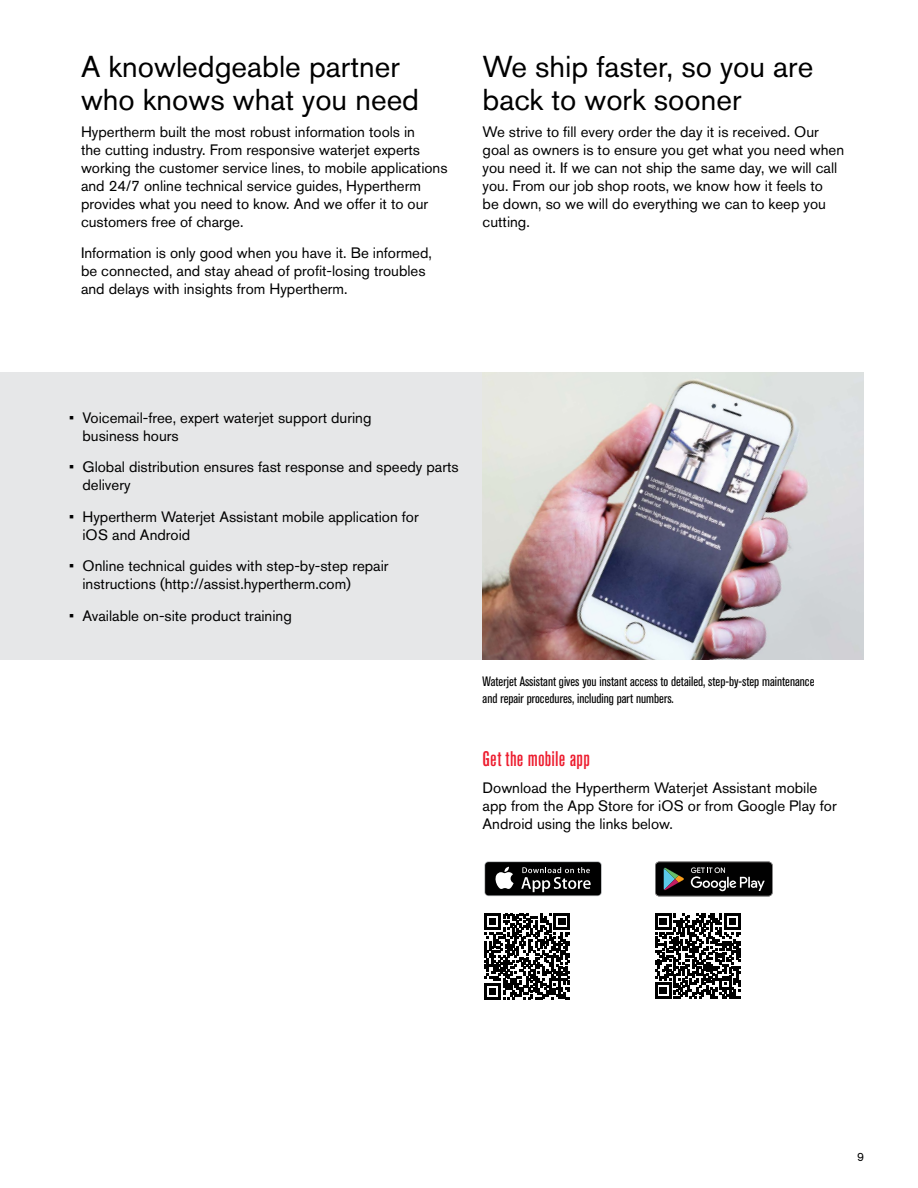
<style>
.page{position:relative;width:918px;height:1188px;background:#fff}
.page>*{position:absolute;margin:0;border:0;box-sizing:border-box;transform-origin:0 0}
.t1{font:30px/33px "Akzidenz Grotesk Pro";color:#000}
.t2{font:500 condensed 21px "Akzidenz Grotesk Pro";letter-spacing:.01em;color:#ed1c2e}
.t3{font:15px/18px "Akzidenz Grotesk Pro";color:#000}
.t4{font:condensed 13.5px/16.5px "Akzidenz Grotesk Pro";color:#000}
.t5{font:12px "Akzidenz Grotesk Pro";color:#000}
</style>
<div class="page">
<svg style="left:484px;top:914px;width:86px;height:85px"></svg>
<svg style="left:655px;top:914px;width:86px;height:85px"></svg>
<svg style="left:655px;top:862px;width:118px;height:34px;background:#262727"></svg>
<svg style="left:484px;top:861px;width:118px;height:35px"></svg>
<div style="left:485px;top:862px;width:116px;height:33px;background:#000;border-radius:3px"></div>
<svg style="left:495px;top:867px;width:19px;height:22px"></svg>
<svg style="left:521px;top:867px;width:70px;height:25px"></svg>
<div style="left:0;top:372px;width:508px;height:288px;background:#e6e7e8"></div>
<img style="left:483px;top:372px;width:381px;height:288px">
<h1 class="t1" style="left:81px;top:49px;width:340px">A knowledgeable partner who knows what you need</h1>
<p class="t3" style="left:81px;top:122px;width:368px">Hypertherm built the most robust information tools in<br>the cutting industry. From responsive waterjet experts working the customer service lines, to mobile applications and 24/7 online technical service guides, Hypertherm provides what you need to know. And we offer it to our customers free of charge.</p>
<p class="t3" style="left:81px;top:244px;width:352px">Information is only good when you have it. Be informed, be connected, and stay ahead of profit-losing troubles and delays with insights from Hypertherm.</p>
<h1 class="t1" style="left:483px;top:49px;width:332px">We ship faster, so you are back to work sooner</h1>
<p class="t3" style="left:483px;top:122px;width:363px">We strive to fill every order the day it is received. Our goal as owners is to ensure you get what you need when you need it. If we can not ship the same day, we will call you. From our job shop roots, we know how it feels to<br>be down, so we will do everything we can to keep you cutting.</p>
<p class="t3" style="left:82px;top:408px;width:291px;text-indent:-14px">• Voicemail-free, expert waterjet support during business hours</p>
<p class="t3" style="left:82px;top:458px;width:378px;text-indent:-14px">• Global distribution ensures fast response and speedy parts delivery</p>
<p class="t3" style="left:82px;top:507px;width:338px;text-indent:-14px">• Hypertherm Waterjet Assistant mobile application for iOS and Android</p>
<p class="t3" style="left:82px;top:557px;width:308px;text-indent:-14px">• Online technical guides with step-by-step repair instructions (http://assist.hypertherm.com)</p>
<p class="t3" style="left:69px;top:606px;width:224px">• Available on-site product training</p>
<p class="t4" style="left:483px;top:673px;width:333px">Waterjet Assistant gives you instant access to detailed, step-by-step maintenance and repair procedures, including part numbers.</p>
<h2 class="t2" style="left:483px;top:745px;width:109px">Get the mobile app</h2>
<p class="t3" style="left:483px;top:778px;width:356px">Download the Hypertherm Waterjet Assistant mobile app from the App Store for iOS or from Google Play for<br>Android using the links below.</p>
<p class="t5" style="left:857px;top:1149px;width:8px">9</p>
</div>
